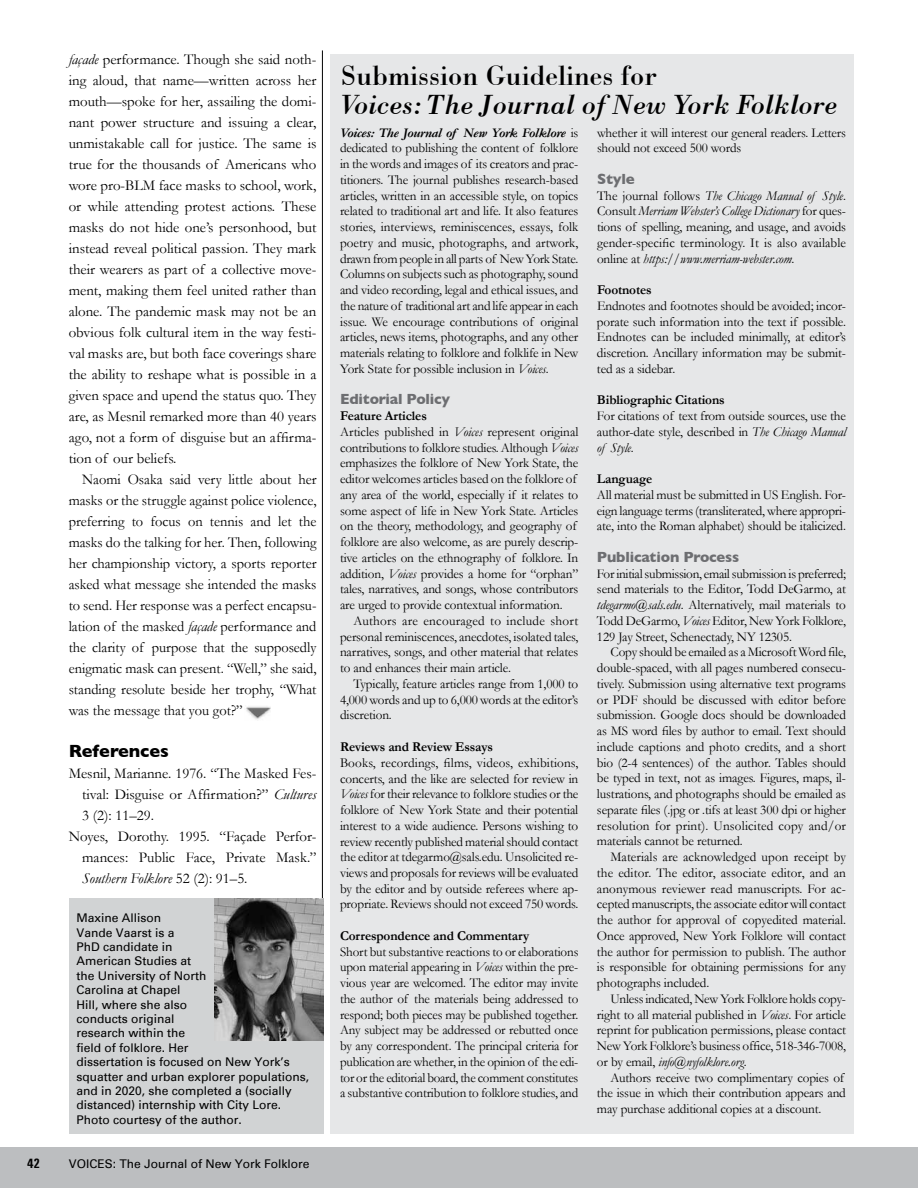
<style>
.page{position:relative;width:918px;height:1188px;background:#fff}
.page>*{position:absolute;margin:0;border:0;box-sizing:border-box;transform-origin:0 0}
.t1{font:italic 28.5px "Bodoni BT";color:#000}
.t2{font:28.5px "Bodoni BT";color:#000}
.t3{font:700 18px "Gill Sans";color:#000}
.t4{font:15px/21px "Garamond";color:#000;text-align:justify}
.t5{font:15px/21px "Garamond";color:#000;text-align:justify;scale:.96 1}
.t6{font:700 15px "Gill Sans";letter-spacing:-.01em;color:#6d6e71}
.t7{font:italic 15px "Garamond";color:#000}
.t8{font:13.5px/15.8px "Garamond";letter-spacing:-.01em;color:#000;text-align:justify}
.t9{font:700 13.5px "Garamond";letter-spacing:-.01em;color:#000}
.t10{font:700 13.5px "Univers Condensed";color:#000}
.t11{font:12px/14.4px "Univers";color:#000}
.s1{font-style:italic}
.s2{font-style:normal}
.s3{font-weight:700;font-style:italic}
.s4{font-weight:700}
</style>
<div class="page">
<div style="left:0;top:1148px;width:918px;height:40px;background:#bcbec0"></div>
<hr style="left:322px;top:50px;width:1px;height:1069px;background:#000">
<div style="left:331px;top:54px;width:523px;height:1080px;background:#e6e7e8"></div>
<div style="left:69px;top:899px;width:254px;height:235px;background:#d1d3d4"></div>
<img style="left:215px;top:899px;width:108px;height:141px">
<img style="left:246px;top:706px;width:25px;height:13px">
<p class="t4" style="left:69px;top:48px;width:249px"><span class="s1">façade</span> performance. Though she said noth&shy;ing aloud, that name—written across her mouth—spoke for her, assailing the domi&shy;nant power structure and issuing a clear, unmistakable call for justice. The same is true for the thousands of Americans who wore pro-BLM face masks to school, work, or while attending protest actions. These masks do not hide one’s personhood, but instead reveal political passion. They mark their wearers as part of a collective move&shy;ment, making them feel united rather than alone. The pandemic mask may not be an obvious folk cultural item in the way festi&shy;val masks are, but both face coverings share the ability to reshape what is possible in a given space and upend the status quo. They are, as Mesnil remarked more than 40 years ago, not a form of disguise but an affirma&shy;tion of our beliefs.</p>
<p class="t5" style="left:69px;top:468px;width:260px;text-indent:14px">Naomi Osaka said very little about her masks or the struggle against police violence, preferring to focus on tennis and let the masks do the talking for her. Then, following her championship victory, a sports reporter asked what message she intended the masks to send. Her response was a perfect encapsu&shy;lation of the masked <span class="s1">façade</span> performance and the clarity of purpose that the supposedly enigmatic mask can present. “Well,” she said, standing resolute beside her trophy, “What was the message that you got?”</p>
<h2 class="t3" style="left:69px;top:736px;width:102px">References</h2>
<p class="t4" style="left:69px;top:762px;width:249px">Mesnil, Marianne. 1976. “The Masked Fes-</p>
<p class="t4" style="left:82px;top:783px;width:236px">tival: Disguise or Affirmation?” <span class="s1">Cultures</span></p>
<p class="t4" style="left:82px;top:804px;width:73px">3 (2): 11–29.</p>
<p class="t4" style="left:69px;top:825px;width:249px">Noyes, Dorothy. 1995. “Façade Perfor-</p>
<p class="t4" style="left:82px;top:846px;width:236px">mances: Public Face, Private Mask.”</p>
<p class="t7" style="left:82px;top:869px;width:167px">Southern Folklore <span class="s2">52 (2): 91–5.</span></p>
<p class="t11" style="left:76px;top:911px;width:234px">Maxine Allison<br>Vande Vaarst is a<br>PhD candidate in<br>American Studies at<br>the University of North<br>Carolina at Chapel<br>Hill, where she also<br>conducts original<br>research within the<br>field of folklore. Her<br>dissertation is focused on New York’s squatter and urban explorer populations, and in 2020, she completed a (socially distanced) internship with City Lore.<br>Photo courtesy of the author.</p>
<p class="t10" style="left:27px;top:1155px;width:14px">42</p>
<p class="t11" style="left:69px;top:1156px;width:242px">VOICES: The Journal of New York Folklore</p>
<h1 class="t2" style="left:341px;top:58px;width:318px">Submission Guidelines for</h1>
<h1 class="t1" style="left:341px;top:87px;width:498px">Voices: The Journal of New York Folklore</h1>
<p class="t8" style="left:340px;top:124px;width:240px"><span class="s3">Voices: The Journal of New York Folklore</span> is dedicated to publishing the content of folklore in the words and images of its creators and prac&shy;titioners. The journal publishes research-based articles, written in an accessible style, on topics related to traditional art and life. It also features stories, interviews, reminiscences, essays, folk poetry and music, photographs, and artwork, drawn from people in all parts of New York State.<br>Columns on subjects such as photography, sound and video recording, legal and ethical issues, and the nature of traditional art and life appear in each issue. We encourage contributions of original articles, news items, photographs, and any other materials relating to folklore and folklife in New York State for possible inclusion in <span class="s1">Voices</span>.</p>
<p class="t6" style="left:340px;top:387px;width:112px">Editorial Policy</p>
<p class="t8" style="left:340px;top:408px;width:240px;text-align:left"><span class="s4">Feature Articles<br></span>Articles published in <span class="s1">Voices</span> represent original contributions to folklore studies. Although <span class="s1">Voices </span>emphasizes the folklore of New York State, the editor welcomes articles based on the folklore of any area of the world, especially if it relates to some aspect of life in New York State. Articles on the theory, methodology, and geography of folklore are also welcome, as are purely descrip&shy;tive articles on the ethnography of folklore. In addition, <span class="s1">Voices</span> provides a home for “orphan” tales, narratives, and songs, whose contributors are urged to provide contextual information.</p>
<p class="t8" style="left:340px;top:613px;width:240px;text-indent:13px">Authors are encouraged to include short personal reminiscences, anecdotes, isolated tales, narratives, songs, and other material that relates to and enhances their main article.</p>
<p class="t8" style="left:340px;top:676px;width:240px;text-indent:13px">Typically, feature articles range from 1,000 to 4,000 words and up to 6,000 words at the editor’s discretion.</p>
<p class="t9" style="left:340px;top:739px;width:154px">Reviews and Review Essays</p>
<p class="t8" style="left:340px;top:754px;width:240px">Books, recordings, films, videos, exhibitions, concerts, and the like are selected for review in <span class="s1">Voices</span> for their relevance to folklore studies or the folklore of New York State and their potential interest to a wide audience. Persons wishing to review recently published material should contact the editor at tdegarmo@sals.edu. Unsolicited re&shy;views and proposals for reviews will be evaluated by the editor and by outside referees where ap&shy;propriate. Reviews should not exceed 750 words.</p>
<p class="t9" style="left:340px;top:928px;width:191px">Correspondence and Commentary</p>
<p class="t8" style="left:340px;top:943px;width:240px">Short but substantive reactions to or elaborations upon material appearing in <span class="s1">Voices</span> within the pre&shy;vious year are welcomed. The editor may invite the author of the materials being addressed to respond; both pieces may be published together.<br>Any subject may be addressed or rebutted once by any correspondent. The principal criteria for publication are whether, in the opinion of the edi&shy;tor or the editorial board, the comment constitutes a substantive contribution to folklore studies, and</p>
<p class="t8" style="left:597px;top:124px;width:250px">whether it will interest our general readers. Letters should not exceed 500 words</p>
<p class="t6" style="left:597px;top:167px;width:39px">Style</p>
<p class="t8" style="left:597px;top:187px;width:251px">The journal follows <span class="s1">The Chicago Manual of Style</span>.<br>Consult <span class="s1">Merriam Webster’s College Dictionary</span> for ques&shy;tions of spelling, meaning, and usage, and avoids gender-specific terminology. It is also available online at <span class="s1">https://www.merriam-webster.com</span>.</p>
<p class="t9" style="left:597px;top:282px;width:56px">Footnotes</p>
<p class="t8" style="left:597px;top:298px;width:251px">Endnotes and footnotes should be avoided; incor&shy;porate such information into the text if possible.<br>Endnotes can be included minimally, at editor’s discretion. Ancillary information may be submit&shy;ted as a sidebar.</p>
<p class="t9" style="left:597px;top:392px;width:129px">Bibliographic Citations</p>
<p class="t8" style="left:597px;top:408px;width:250px">For citations of text from outside sources, use the author-date style, described in <span class="s1">The Chicago Manual of Style</span>.</p>
<p class="t9" style="left:597px;top:471px;width:57px">Language</p>
<p class="t8" style="left:597px;top:487px;width:251px">All material must be submitted in US English. For&shy;eign language terms (transliterated, where appropri&shy;ate, into the Roman alphabet) should be italicized.</p>
<p class="t6" style="left:597px;top:545px;width:144px">Publication Process</p>
<p class="t8" style="left:597px;top:565px;width:251px">For initial submission, email submission is preferred; send materials to the Editor, Todd DeGarmo, at <span class="s1">tdegarmo@sals.edu</span>. Alternatively, mail materials to Todd DeGarmo, <span class="s1">Voices</span> Editor, New York Folklore, 129 Jay Street, Schenectady, NY 12305.</p>
<p class="t8" style="left:597px;top:644px;width:251px;text-indent:13px">Copy should be emailed as a Microsoft Word file, double-spaced, with all pages numbered consecu&shy;tively. Submission using alternative text programs or PDF should be discussed with editor before submission. Google docs should be downloaded as MS word files by author to email. Text should include captions and photo credits, and a short bio (2-4 sentences) of the author. Tables should be typed in text, not as images. Figures, maps, il&shy;lustrations, and photographs should be emailed as separate files (.jpg or .tifs at least 300 dpi or higher resolution for print). Unsolicited copy and/or materials cannot be returned.</p>
<p class="t8" style="left:597px;top:849px;width:251px;text-indent:13px">Materials are acknowledged upon receipt by the editor. The editor, associate editor, and an anonymous reviewer read manuscripts. For ac&shy;cepted manuscripts, the associate editor will contact the author for approval of copyedited material.<br>Once approved, New York Folklore will contact the author for permission to publish. The author is responsible for obtaining permissions for any photographs included.</p>
<p class="t8" style="left:597px;top:991px;width:251px;text-indent:13px">Unless indicated, New York Folklore holds copy&shy;right to all material published in <span class="s1">Voices</span>. For article reprint for publication permissions, please contact New York Folklore’s business office, 518-346-7008, or by email, <span class="s1">info@nyfolklore.org</span>.</p>
<p class="t8" style="left:597px;top:1069px;width:250px;text-align:left;text-indent:13px">Authors receive two complimentary copies of the issue in which their contribution appears and may purchase additional copies at a discount.</p>
</div>
